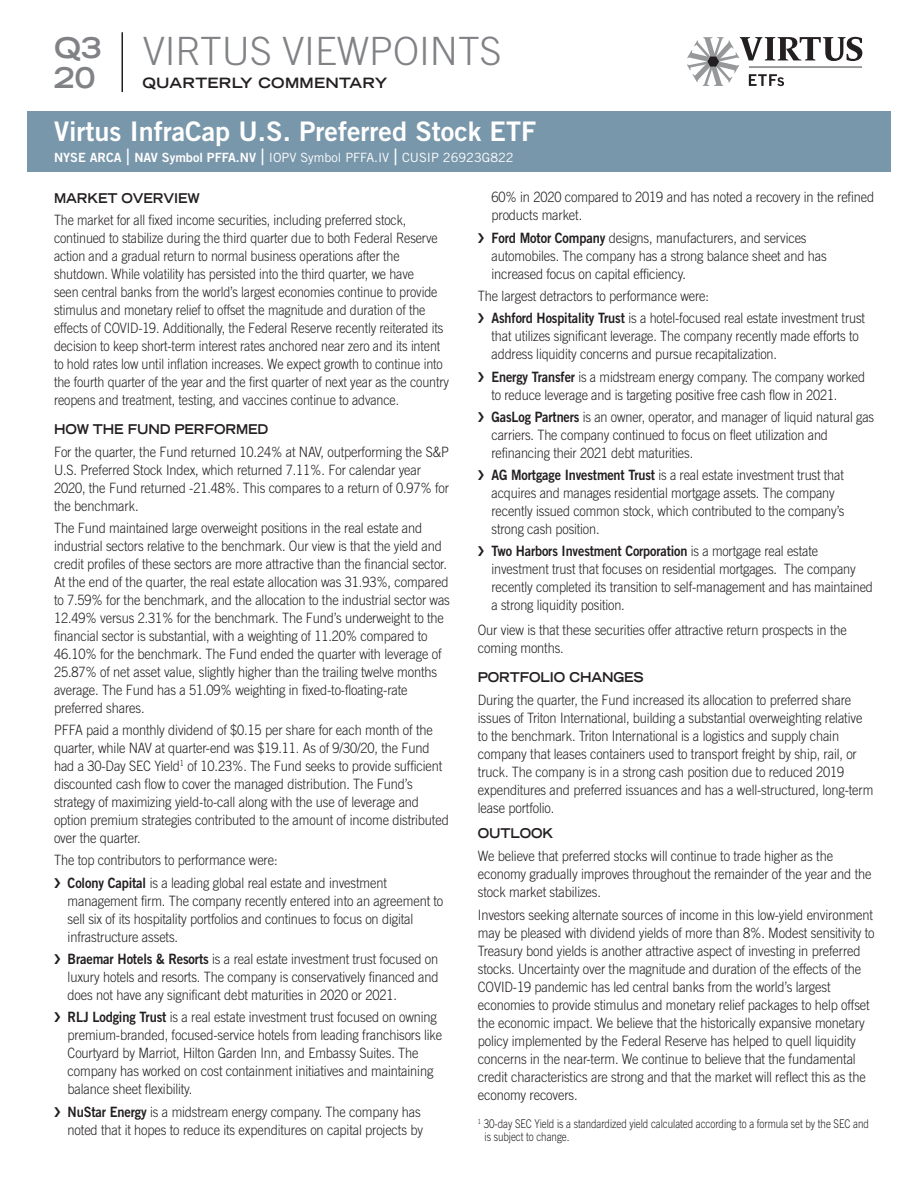
<style>
.page{position:relative;width:918px;height:1188px;background:#fff}
.page>*{position:absolute;margin:0;border:0;box-sizing:border-box;transform-origin:0 0}
.t1{font:300 39px "Trade Gothic LT Std";color:#808285}
.t2{font:700 expanded 28.5px/30px "Trade Gothic LH";color:#808285}
.t3{font:27px "Trade Gothic LT Std Bd 2";color:#fff}
.t4{font:300 14.25px/18px "Trade Gothic LT Std";letter-spacing:-.01em;color:#231f20;scale:.9 1}
.t5{font:300 14.25px/18px "Trade Gothic LT Std";letter-spacing:-.01em;color:#231f20;scale:.89 1}
.t6{font:300 14.25px/18px "Trade Gothic LT Std";letter-spacing:-.01em;color:#231f20;scale:.88 1}
.t7{font:14.25px "Trade Gothic LT Std Bd 2";letter-spacing:-.01em;color:#231f20;scale:.89 1}
.t8{font:700 expanded 14.25px "Trade Gothic LH";letter-spacing:.02em;color:#231f20}
.t9{font:700 expanded 13.5px "Trade Gothic LH";letter-spacing:-.01em;color:#231f20;scale:.9 1}
.t10{font:12.75px "Trade Gothic LT Std";color:#fff}
.t11{font:300 12px/12.8px "Trade Gothic LT Std";letter-spacing:-.005em;color:#231f20;scale:.82 1}
.s1{font-family:"Trade Gothic LT Std Bd 2"}
.s2{font-size:22.5px}
.s3{font-family:"Trade Gothic LT Std Bd 2";font-weight:400}
.s4{font-family:"Trade Gothic LT Std";font-weight:300}
</style>
<div class="page">
<div style="left:27px;top:111px;width:864px;height:61px;background:#7997ab"></div>
<hr style="left:122px;top:32px;width:1px;height:60px;background:#231f20">
<svg style="left:687px;top:37px;width:175px;height:49px"></svg>
<hr style="left:749px;top:66px;width:113px;height:2px;background:#96989a">
<h1 class="t1" style="left:143px;top:28px;width:360px">VIRTUS VIEWPOINTS</h1>
<p class="t8" style="left:142px;top:74px;width:246px">QUARTERLY COMMENTARY</p>
<h2 class="t2" style="left:54px;top:32px;width:49px">Q3<br>20</h2>
<h3 class="t3" style="left:54px;top:115px;width:484px">Virtus InfraCap U.S. Preferred Stock ETF</h3>
<p class="t10" style="left:54px;top:150px;width:461px"><span class="s1">NYSE ARCA</span> <span class="s2">|</span> <span class="s1">NAV Symbol PFFA.NV</span> <span class="s2">|</span> IOPV Symbol PFFA.IV <span class="s2">|</span> CUSIP 26923G822</p>
<p class="t9" style="left:54px;top:189px;width:163px">MARKET OVERVIEW</p>
<p class="t6" style="left:54px;top:211px;width:450px">The market for all fixed income securities, including preferred stock, continued to stabilize during the third quarter due to both Federal Reserve action and a gradual return to normal business operations after the shutdown. While volatility has persisted into the third quarter, we have<br>seen central banks from the world’s largest economies continue to provide stimulus and monetary relief to offset the magnitude and duration of the effects of COVID-19. Additionally, the Federal Reserve recently reiterated its decision to keep short-term interest rates anchored near zero and its intent to hold rates low until inflation increases. We expect growth to continue into the fourth quarter of the year and the first quarter of next year as the country reopens and treatment, testing, and vaccines continue to advance.</p>
<p class="t9" style="left:54px;top:421px;width:239px">HOW THE FUND PERFORMED</p>
<p class="t4" style="left:54px;top:442px;width:441px">For the quarter, the Fund returned 10.24% at NAV, outperforming the S&amp;P U.S. Preferred Stock Index, which returned 7.11%. For calendar year 2020, the Fund returned -21.48%. This compares to a return of 0.97% for the benchmark.</p>
<p class="t4" style="left:54px;top:519px;width:442px">The Fund maintained large overweight positions in the real estate and industrial sectors relative to the benchmark. Our view is that the yield and credit profiles of these sectors are more attractive than the financial sector.<br>At the end of the quarter, the real estate allocation was 31.93%, compared to 7.59% for the benchmark, and the allocation to the industrial sector was 12.49% versus 2.31% for the benchmark. The Fund’s underweight to the financial sector is substantial, with a weighting of 11.20% compared to 46.10% for the benchmark. The Fund ended the quarter with leverage of 25.87% of net asset value, slightly higher than the trailing twelve months average. The Fund has a 51.09% weighting in fixed-to-floating-rate preferred shares.</p>
<p class="t4" style="left:54px;top:721px;width:440px">PFFA paid a monthly dividend of $0.15 per share for each month of the quarter, while NAV at quarter-end was $19.11. As of 9/30/20, the Fund had a 30-Day SEC Yield<sup>1</sup> of 10.23%. The Fund seeks to provide sufficient discounted cash flow to cover the managed distribution. The Fund’s strategy of maximizing yield-to-call along with the use of leverage and option premium strategies contributed to the amount of income distributed over the quarter.</p>
<p class="t4" style="left:68px;top:849px;width:356px;line-height:22.4px;text-indent:-14px">The top contributors to performance were:<br><span class="s3">Colony Capital</span> is a leading global real estate and investment</p>
<p class="t4" style="left:68px;top:892px;width:419px">management firm. The company recently entered into an agreement to sell six of its hospitality portfolios and continues to focus on digital infrastructure assets.</p>
<p class="t4" style="left:68px;top:950px;width:414px;text-align:justify"><span class="s3">Braemar Hotels &amp; Resorts</span> is a real estate investment trust focused on luxury hotels and resorts. The company is conservatively financed and does not have any significant debt maturities in 2020 or 2021.</p>
<p class="t4" style="left:68px;top:1008px;width:418px"><span class="s3">RLJ Lodging Trust</span> is a real estate investment trust focused on owning premium-branded, focused-service hotels from leading franchisors like Courtyard by Marriot, Hilton Garden Inn, and Embassy Suites. The company has worked on cost containment initiatives and maintaining balance sheet flexibility.</p>
<p class="t4" style="left:68px;top:1102px;width:396px"><span class="s3">NuStar Energy</span> is a midstream energy company. The company has noted that it hopes to reduce its expenditures on capital projects by</p>
<p class="t4" style="left:492px;top:188px;width:427px">60% in 2020 compared to 2019 and has noted a recovery in the refined products market.</p>
<p class="t4" style="left:492px;top:228px;width:374px"><span class="s3">Ford Motor Company</span> designs, manufacturers, and services automobiles. The company has a strong balance sheet and has increased focus on capital efficiency.</p>
<p class="t4" style="left:492px;top:284px;width:417px;line-height:22.4px;text-indent:-14px">The largest detractors to performance were:<br><span class="s3">Ashford Hospitality Trust</span> is a hotel-focused real estate investment trust</p>
<p class="t5" style="left:492px;top:327px;width:414px">that utilizes significant leverage. The company recently made efforts to address liquidity concerns and pursue recapitalization.</p>
<p class="t5" style="left:492px;top:367px;width:421px"><span class="s3">Energy Transfer</span> is a midstream energy company. The company worked to reduce leverage and is targeting positive free cash flow in 2021.</p>
<p class="t5" style="left:492px;top:408px;width:431px"><span class="s3">GasLog Partners</span> is an owner, operator, and manager of liquid natural gas carriers. The company continued to focus on fleet utilization and refinancing their 2021 debt maturities.</p>
<p class="t5" style="left:492px;top:466px;width:398px"><span class="s3">AG Mortgage Investment Trust</span> is a real estate investment trust that acquires and manages residential mortgage assets. The company recently issued common stock, which contributed to the company’s strong cash position.</p>
<p class="t7" style="left:492px;top:543px;width:368px">Two Harbors Investment Corporation <span class="s4">is a mortgage real estate</span></p>
<p class="t5" style="left:492px;top:560px;width:430px">investment trust that focuses on residential mortgages. The company recently completed its transition to self-management and has maintained a strong liquidity position.</p>
<p class="t4" style="left:478px;top:621px;width:412px">Our view is that these securities offer attractive return prospects in the coming months.</p>
<p class="t9" style="left:478px;top:669px;width:186px">PORTFOLIO CHANGES</p>
<p class="t4" style="left:478px;top:691px;width:441px">During the quarter, the Fund increased its allocation to preferred share issues of Triton International, building a substantial overweighting relative to the benchmark. Triton International is a logistics and supply chain company that leases containers used to transport freight by ship, rail, or truck. The company is in a strong cash position due to reduced 2019 expenditures and preferred issuances and has a well-structured, long-term lease portfolio.</p>
<p class="t9" style="left:478px;top:824px;width:85px">OUTLOOK</p>
<p class="t4" style="left:478px;top:847px;width:439px">We believe that preferred stocks will continue to trade higher as the economy gradually improves throughout the remainder of the year and the stock market stabilizes.</p>
<p class="t4" style="left:478px;top:905px;width:442px">Investors seeking alternate sources of income in this low-yield environment may be pleased with dividend yields of more than 8%. Modest sensitivity to Treasury bond yields is another attractive aspect of investing in preferred stocks. Uncertainty over the magnitude and duration of the effects of the COVID-19 pandemic has led central banks from the world’s largest economies to provide stimulus and monetary relief packages to help offset the economic impact. We believe that the historically expansive monetary policy implemented by the Federal Reserve has helped to quell liquidity concerns in the near-term. We continue to believe that the fundamental credit characteristics are strong and that the market will reflect this as the economy recovers.</p>
<p class="t11" style="left:485px;top:1118px;width:470px;text-indent:-7px"><sup>1</sup> 30-day SEC Yield is a standardized yield calculated according to a formula set by the SEC and is subject to change.</p>
</div>
